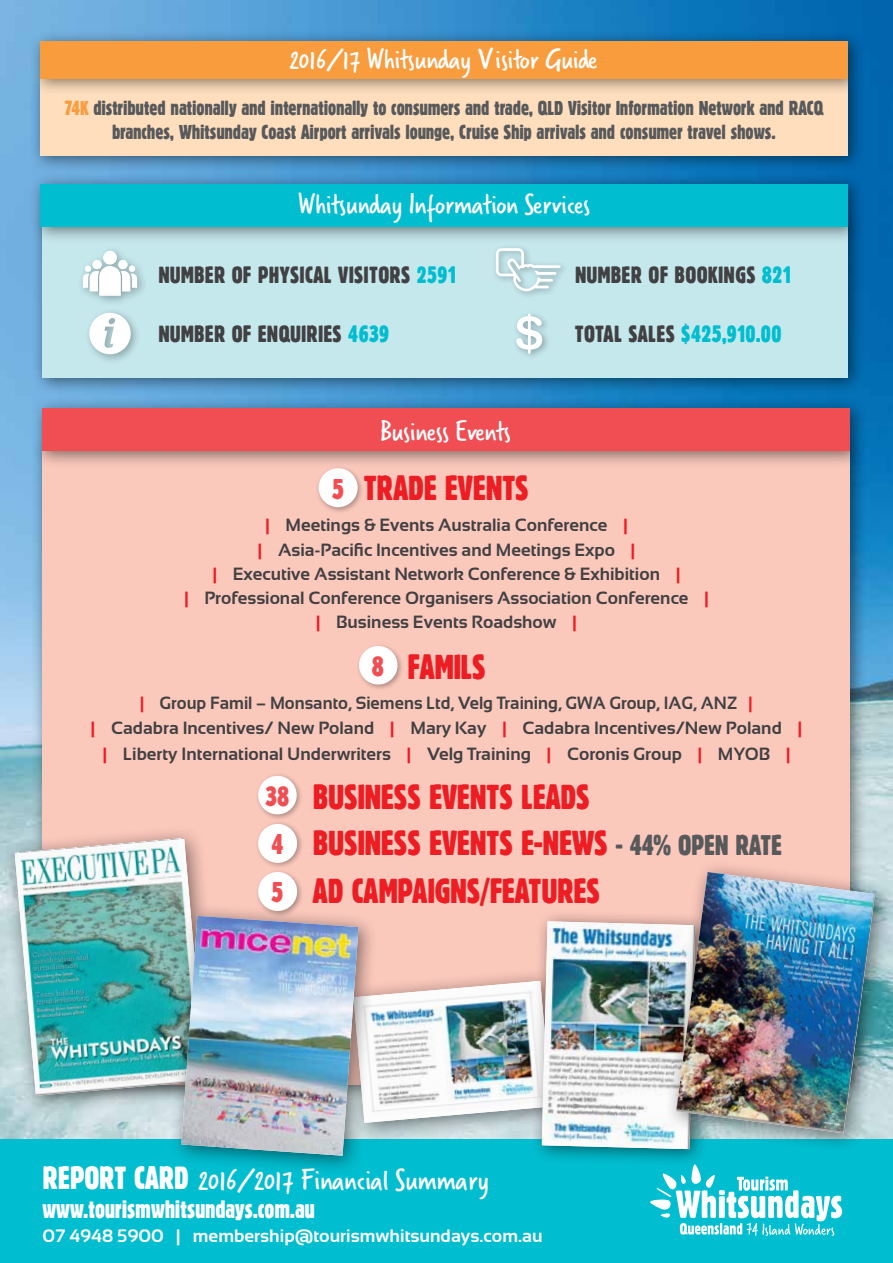
<style>
.page{position:relative;width:893px;height:1263px;background:#fff}
.page>*{position:absolute;margin:0;border:0;box-sizing:border-box;transform-origin:0 0}
.t1{font:33.6px/47.4px "Alive";color:#ed1d24}
.t2{font:30px "Shine";color:#fff}
.t3{font:28.5px "Shine";color:#fff}
.t4{font:27.3px/48.2px "Alive";color:#f04e53}
.t5{font:27px "Alive";color:#f04e53}
.t6{font:24px "Alive";color:#fff}
.t7{font:22.65px "Alive";letter-spacing:.015em;color:#414042}
.t8{font:22.65px "Alive";letter-spacing:.02em;color:#00bdcf}
.t9{font:19.5px/23.4px "Alive";letter-spacing:-.005em;color:#58595b;text-align:center}
.t10{font:700 18px "Sansation";color:#fff}
.t11{font:700 17.7px/24.3px "Sansation";color:#414042;text-align:center}
.t12{font:700 17.7px/25.5px "Sansation";color:#414042;text-align:center;scale:.96 1}
.s1{color:#f89c3e}
.s2{color:#00bdcf}
.s3{color:#414042}
.s4{color:#ed1d24}
.s5{font-size:27.6px;color:#58595b}
.s6{font-family:"Alive";font-size:31.2px}
</style>
<div class="page">
<img style="left:0;top:0;width:893px;height:1140px">
<div style="left:0;top:1140px;width:893px;height:123px;background:#00bdcf"></div>
<svg style="left:650px;top:1167px;width:192px;height:69px"></svg>
<div style="left:29px;top:67px;width:837px;height:106px;background:#000;opacity:.5"></div>
<div style="left:40px;top:79px;width:808px;height:76px;background:#fedebd"></div>
<div style="left:29px;top:30px;width:837px;height:66px;background:#000;opacity:.5"></div>
<div style="left:40px;top:41px;width:808px;height:38px;background:#f89c3e"></div>
<div style="left:32px;top:210px;width:833px;height:185px;background:#000;opacity:.5"></div>
<div style="left:43px;top:221px;width:805px;height:157px;background:#c5e8ed"></div>
<div style="left:29px;top:173px;width:836px;height:71px;background:#000;opacity:.5"></div>
<div style="left:40px;top:184px;width:808px;height:42px;background:#00bdcf"></div>
<div style="left:77px;top:246px;width:71px;height:60px;background:#000;opacity:.3"></div>
<svg style="left:83px;top:251px;width:54px;height:45px"></svg>
<div style="left:84px;top:307px;width:58px;height:58px;background:#000;opacity:.3"></div>
<svg style="left:89px;top:313px;width:42px;height:41px;background:#e5eef0"></svg>
<svg style="left:496px;top:248px;width:65px;height:46px"></svg>
<div style="left:512px;top:310px;width:39px;height:52px;background:#000;opacity:.3"></div>
<svg style="left:516px;top:314px;width:26px;height:40px"></svg>
<div style="left:31px;top:435px;width:837px;height:666px;background:#000;opacity:.5"></div>
<div style="left:43px;top:446px;width:807px;height:638px;background:#fbc8bc"></div>
<div style="left:31px;top:397px;width:837px;height:71px;background:#000;opacity:.5"></div>
<div style="left:43px;top:408px;width:807px;height:43px;background:#f04e53"></div>
<div style="left:315px;top:465px;width:49px;height:49px;background:#000;opacity:.3"></div>
<div style="left:319px;top:468px;width:39px;height:39px;background:#fff;border-radius:50%"></div>
<div style="left:255px;top:820px;width:49px;height:50px;background:#000;opacity:.3"></div>
<div style="left:258px;top:824px;width:39px;height:39px;background:#fff;border-radius:50%"></div>
<div style="left:255px;top:869px;width:49px;height:49px;background:#000;opacity:.3"></div>
<div style="left:258px;top:872px;width:39px;height:39px;background:#fff;border-radius:50%"></div>
<div style="left:356px;top:643px;width:48px;height:48px;background:#000;opacity:.3"></div>
<div style="left:359px;top:646px;width:39px;height:38px;background:#fff;border-radius:50%"></div>
<div style="left:255px;top:772px;width:48px;height:49px;background:#000;opacity:.3"></div>
<div style="left:258px;top:776px;width:39px;height:38px;background:#fff;border-radius:50%"></div>
<div style="left:530px;top:910px;width:183px;height:257px;background:#000;opacity:.5"></div>
<div style="left:1px;top:825px;width:225px;height:291px;background:#000;opacity:.5"></div>
<img style="left:15px;top:838px;width:190px;height:258px">
<div style="left:663px;top:859px;width:230px;height:294px;background:#000;opacity:.5"></div>
<img style="left:676px;top:872px;width:199px;height:261px">
<div style="left:169px;top:903px;width:209px;height:272px;background:#000;opacity:.5"></div>
<img style="left:359px;top:916px;width:336px;height:240px">
<img style="left:181px;top:916px;width:178px;height:240px">
<h3 class="t3" style="left:290px;top:36px;width:309px">2016/17 Whitsunday Visitor Guide</h3>
<p class="t9" style="left:65px;top:97px;width:760px"><span class="s1">74K</span> distributed nationally and internationally to consumers and trade, QLD Visitor Information Network and RACQ branches, Whitsunday Coast Airport arrivals lounge, Cruise Ship arrivals and consumer travel shows.</p>
<h3 class="t3" style="left:299px;top:181px;width:293px">Whitsunday Information Services</h3>
<p class="t7" style="left:158px;top:261px;width:300px">NUMBER OF PHYSICAL VISITORS <span class="s2">2591</span></p>
<p class="t7" style="left:158px;top:319px;width:232px">NUMBER OF ENQUIRIES <span class="s2">4639</span></p>
<h3 class="t4" style="left:332px;top:465px;width:13px">5</h3>
<h3 class="t3" style="left:381px;top:408px;width:131px">Business Events</h3>
<h1 class="t1" style="left:364px;top:464px;width:166px">TRADE EVENTS</h1>
<p class="t7" style="left:575px;top:261px;width:218px">NUMBER OF BOOKINGS <span class="s2">821</span></p>
<p class="t8" style="left:575px;top:319px;width:208px"><span class="s3">TOTAL SALES</span> $425,910.00</p>
<p class="t11" style="left:184px;top:513px;width:526px"><span class="s4">|</span> Meetings &amp; Events Australia Conference <span class="s4">|<br>|</span> Asia-Pacific Incentives and Meetings Expo <span class="s4">|<br>|</span> Executive Assistant Network Conference &amp; Exhibition <span class="s4">|<br>|</span> Professional Conference Organisers Association Conference <span class="s4">| |</span> Business Events Roadshow <span class="s4">|</span></p>
<h3 class="t5" style="left:372px;top:649px;width:14px">8</h3>
<h1 class="t1" style="left:407px;top:643px;width:80px">FAMILS</h1>
<p class="t12" style="left:91px;top:690px;width:743px"><span class="s4">|</span> Group Famil – Monsanto, Siemens Ltd, Velg Training, GWA Group, IAG, ANZ <span class="s4">|<br>|</span> Cadabra Incentives/ New Poland <span class="s4">|</span> Mary Kay <span class="s4">|</span> Cadabra Incentives/New Poland <span class="s4">| |</span> Liberty International Underwriters <span class="s4">|</span> Velg Training <span class="s4">|</span> Coronis Group <span class="s4">|</span> MYOB <span class="s4">|</span></p>
<h3 class="t5" style="left:265px;top:779px;width:25px">38</h3>
<h3 class="t4" style="left:272px;top:820px;width:14px">4<br>5</h3>
<h1 class="t1" style="left:313px;top:773px;width:470px">BUSINESS EVENTS LEADS<br>BUSINESS EVENTS E-NEWS <span class="s5">- 44% OPEN RATE<br></span>AD CAMPAIGNS/FEATURES</h1>
<h2 class="t2" style="left:43px;top:1156px;width:448px"><span class="s6">REPORT CARD</span> 2016/2017 Financial Summary</h2>
<h3 class="t6" style="left:43px;top:1194px;width:274px">www.tourismwhitsundays.com.au</h3>
<p class="t10" style="left:43px;top:1226px;width:502px">07 4948 5900 | membership@tourismwhitsundays.com.au</p>
</div>
